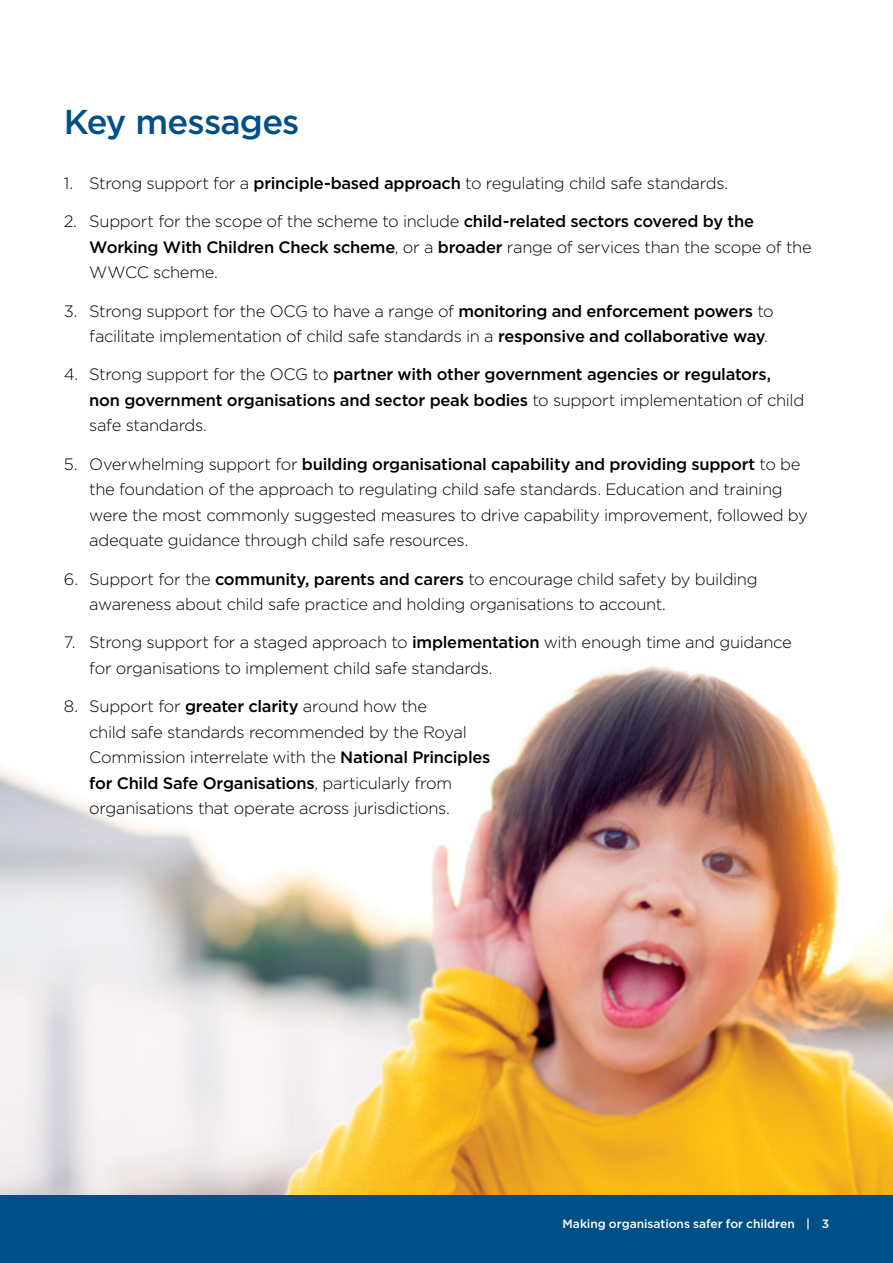
<style>
.page{position:relative;width:893px;height:1263px;background:#fff}
.page>*{position:absolute;margin:0;border:0;box-sizing:border-box;transform-origin:0 0}
._01_H1{font:500 34.5px "Gotham";letter-spacing:-.025em;color:#005087}
._02_Intro_smaller{font:300 16.5px/25.5px "Gotham";letter-spacing:-.02em;color:#000}
._02_Intro_smaller-2{font:500 16.5px/25.5px "Gotham";letter-spacing:-.015em;color:#000}
.t1{font:500 12px "Gotham";letter-spacing:-.005em;color:#fff}
.s1{font-weight:500}
.s2{font-weight:300}
</style>
<div class="page">
<img style="left:0;top:665px;width:893px;height:530px">
<div style="left:0;top:1195px;width:893px;height:68px;background:#005087"></div>
<h2 class="_01_H1" style="left:64px;top:99px;width:237px">Key messages</h2>
<p class="_02_Intro_smaller" style="left:64px;top:170px;width:666px">1. Strong support for a <span class="s1">principle-based approach</span> to regulating child safe standards.</p>
<p class="_02_Intro_smaller" style="left:89px;top:208px;width:724px;text-indent:-26px">2. Support for the scope of the scheme to include <span class="s1">child-related sectors covered by the<br>Working With Children Check scheme</span>, or a <span class="s1">broader</span> range of services than the scope of the<br>WWCC scheme.</p>
<p class="_02_Intro_smaller" style="left:89px;top:298px;width:686px;text-indent:-26px">3. Strong support for the OCG to have a range of <span class="s1">monitoring and enforcement powers</span> to facilitate implementation of child safe standards in a <span class="s1">responsive and collaborative way</span>.</p>
<p class="_02_Intro_smaller-2" style="left:89px;top:362px;width:716px;text-indent:-26px"><span class="s2">4. Strong support for the OCG to</span> partner with other government agencies or regulators, non government organisations and sector peak bodies <span class="s2">to support implementation of child safe standards.</span></p>
<p class="_02_Intro_smaller" style="left:89px;top:451px;width:720px;text-indent:-26px">5. Overwhelming support for <span class="s1">building organisational capability and providing support</span> to be the foundation of the approach to regulating child safe standards. Education and training were the most commonly suggested measures to drive capability improvement, followed by adequate guidance through child safe resources.</p>
<p class="_02_Intro_smaller" style="left:89px;top:565px;width:670px;text-indent:-26px">6. Support for the <span class="s1">community, parents and carers</span> to encourage child safety by building awareness about child safe practice and holding organisations to account.</p>
<p class="_02_Intro_smaller" style="left:89px;top:629px;width:704px;text-indent:-26px">7. Strong support for a staged approach to <span class="s1">implementation</span> with enough time and guidance for organisations to implement child safe standards.</p>
<p class="_02_Intro_smaller" style="left:89px;top:693px;width:403px;text-indent:-26px">8. Support for <span class="s1">greater clarity</span> around how the<br>child safe standards recommended by the Royal Commission interrelate with the <span class="s1">National Principles for Child Safe Organisations</span>, particularly from organisations that operate across jurisdictions.</p>
<p class="t1" style="left:562px;top:1216px;width:268px">Making organisations safer for children | 3</p>
</div>
